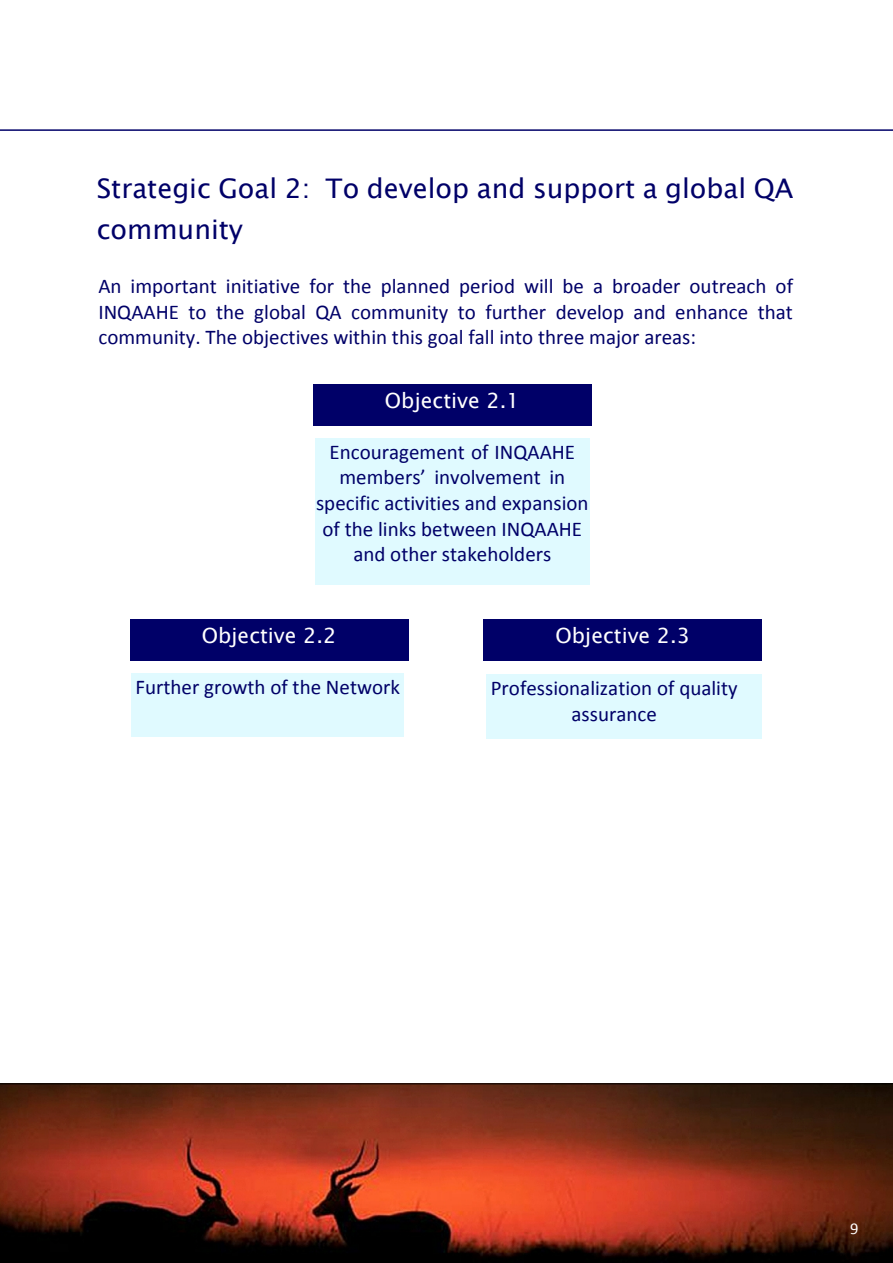
<style>
.page{position:relative;width:893px;height:1263px;background:#fff}
.page>*{position:absolute;margin:0;border:0;box-sizing:border-box;transform-origin:0 0}
.t1{font:27px/41.4px "Lucida Sans Unicode";color:#000068}
.t2{font:21px/25.7px "Calibri";color:#000068;text-align:center}
.t3{font:21px "Lucida Sans Unicode";color:#fff}
.t4{font:16.5px "Calibri";color:#fff}
</style>
<div class="page">
<hr style="left:0;top:129px;width:893px;height:2px;background:#000068">
<div style="left:315px;top:438px;width:274px;height:147px;background:#e0faff"></div>
<div style="left:131px;top:673px;width:273px;height:64px;background:#e0faff"></div>
<div style="left:313px;top:385px;width:279px;height:41px;background:#000068"></div>
<div style="left:130px;top:620px;width:278px;height:41px;background:#000068"></div>
<div style="left:486px;top:674px;width:275px;height:64px;background:#e0faff"></div>
<div style="left:484px;top:620px;width:278px;height:41px;background:#000068"></div>
<svg style="left:0;top:1083px;width:893px;height:180px;background:#792a17"></svg>
<p class="t1" style="left:97px;top:169px;width:698px">Strategic Goal 2: To develop and support a global QA community</p>
<p class="t2" style="left:98px;top:275px;width:696px;text-align:justify">An important initiative for the planned period will be a broader outreach of INQAAHE to the global QA community to further develop and enhance that community. The objectives within this goal fall into three major areas:</p>
<p class="t3" style="left:385px;top:391px;width:136px">Objective 2.1</p>
<p class="t2" style="left:316px;top:441px;width:274px">Encouragement of INQAAHE members’ involvement in specific activities and expansion of the links between INQAAHE and other stakeholders</p>
<p class="t3" style="left:202px;top:626px;width:136px">Objective 2.2</p>
<p class="t2" style="left:136px;top:676px;width:266px">Further growth of the Network</p>
<p class="t3" style="left:555px;top:626px;width:136px">Objective 2.3</p>
<p class="t2" style="left:491px;top:677px;width:248px">Professionalization of quality assurance</p>
<p class="t4" style="left:850px;top:1221px;width:10px">9</p>
</div>
